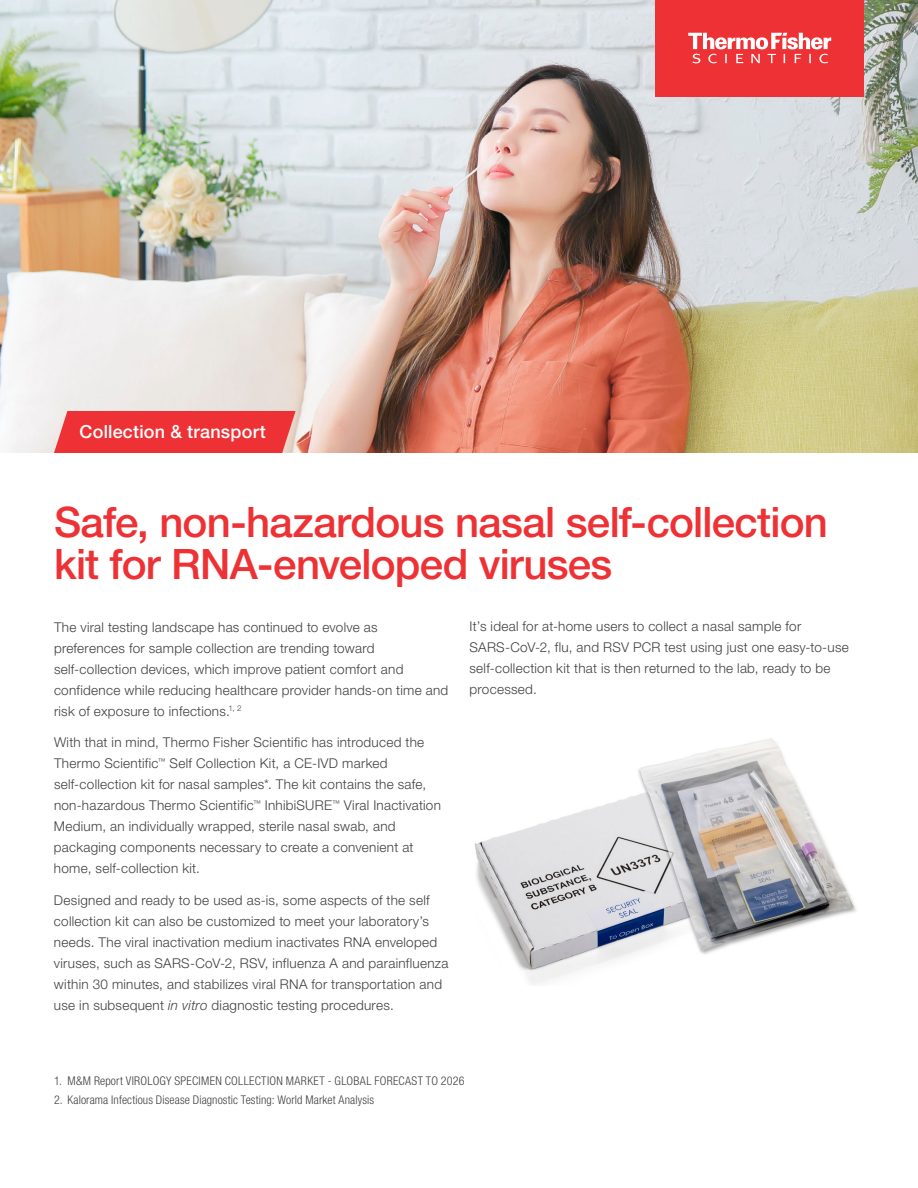
<style>
.page{position:relative;width:918px;height:1188px;background:#fff}
.page>*{position:absolute;margin:0;border:0;box-sizing:border-box;transform-origin:0 0}
.t1{font:500 42px/42px "Helvetica Neue LTW1 G";letter-spacing:-.02em;color:#ee3134}
.t2{font:500 18px "Helvetica Neue LTW1 G";letter-spacing:.01em;color:#fff}
.t3{font:300 13.5px/21px "Helvetica Neue LTW1 G";letter-spacing:.02em;color:#414042}
.t4{font:300 condensed 12px "Helvetica Neue LTW1 G";letter-spacing:.015em;color:#414042}
.s1{font-style:italic}
</style>
<div class="page">
<img style="left:0;top:0;width:918px;height:453px">
<img style="left:474px;top:738px;width:382px;height:247px">
<div style="left:54px;top:411px;width:242px;height:42px;background:#ee3134"></div>
<div style="left:656px;top:0;width:208px;height:96px;background:#ee3134"></div>
<svg style="left:688px;top:33px;width:143px;height:30px"></svg>
<h2 class="t2" style="left:80px;top:421px;width:188px">Collection &amp; transport</h2>
<h1 class="t1" style="left:54px;top:501px;width:776px">Safe, non-hazardous nasal self-collection kit for RNA-enveloped viruses</h1>
<p class="t3" style="left:54px;top:616px;width:396px">The viral testing landscape has continued to evolve as preferences for sample collection are trending toward self-collection devices, which improve patient comfort and confidence while reducing healthcare provider hands-on time and risk of exposure to infections.<sup>1,</sup> <sup>2</sup></p>
<p class="t3" style="left:54px;top:732px;width:389px">With that in mind, Thermo Fisher Scientific has introduced the Thermo Scientific<sup>™</sup> Self Collection Kit, a CE-IVD marked self-collection kit for nasal samples*. The kit contains the safe, non-hazardous Thermo Scientific<sup>™</sup> InhibiSURE<sup>™</sup> Viral Inactivation Medium, an individually wrapped, sterile nasal swab, and packaging components necessary to create a convenient at home, self-collection kit.</p>
<p class="t3" style="left:54px;top:889px;width:396px">Designed and ready to be used as-is, some aspects of the self collection kit can also be customized to meet your laboratory’s needs. The viral inactivation medium inactivates RNA enveloped viruses, such as SARS-CoV-2, RSV, influenza A and parainfluenza within 30 minutes, and stabilizes viral RNA for transportation and use in subsequent <span class="s1">in vitro</span> diagnostic testing procedures.</p>
<p class="t3" style="left:470px;top:615px;width:381px">It’s ideal for at-home users to collect a nasal sample for SARS-CoV-2, flu, and RSV PCR test using just one easy-to-use self-collection kit that is then returned to the lab, ready to be processed.</p>
<p class="t4" style="left:54px;top:1074px;width:412px">1. M&amp;M Report VIROLOGY SPECIMEN COLLECTION MARKET - GLOBAL FORECAST TO 2026</p>
<p class="t4" style="left:54px;top:1093px;width:322px">2. Kalorama Infectious Disease Diagnostic Testing: World Market Analysis</p>
</div>
